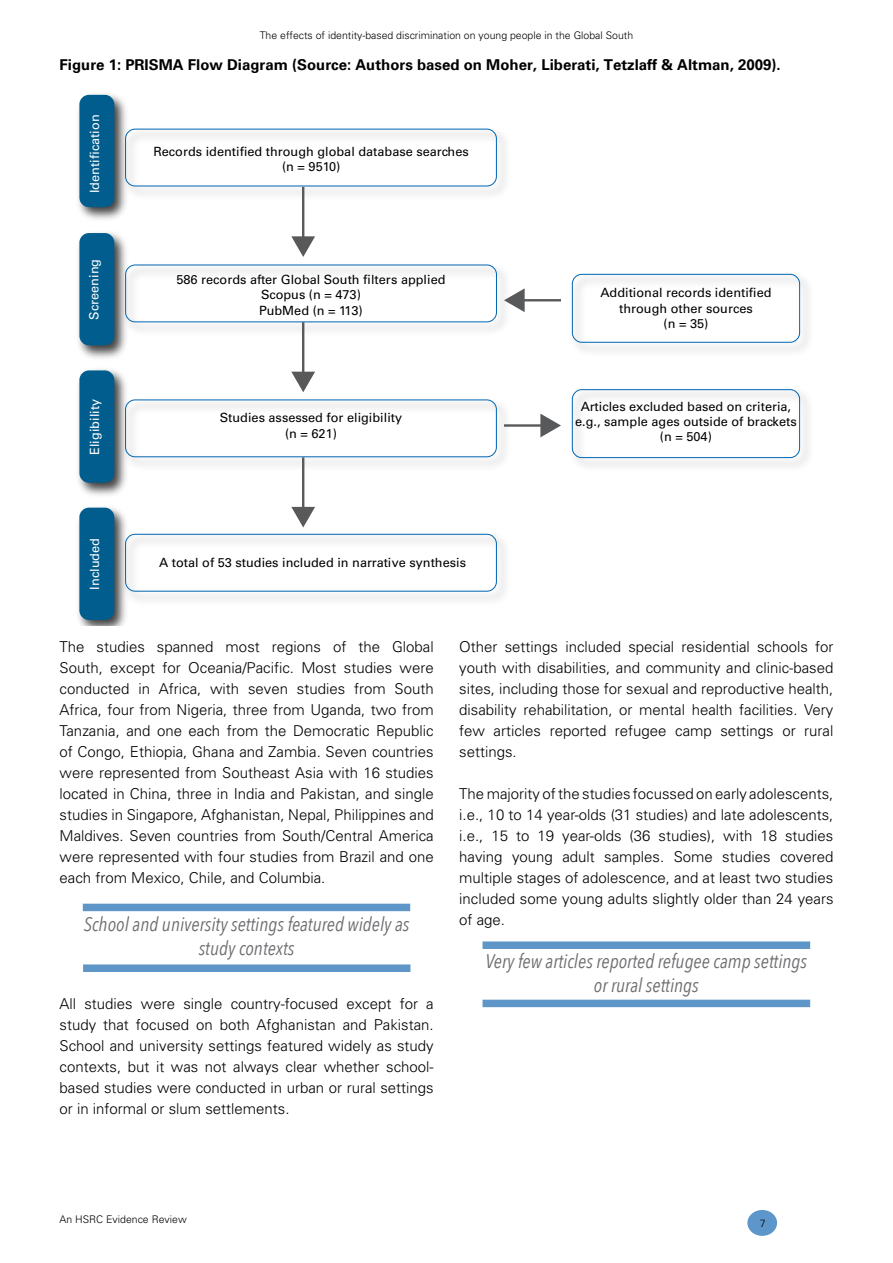
<style>
.page{position:relative;width:893px;height:1263px;background:#fff}
.page>*{position:absolute;margin:0;border:0;box-sizing:border-box;transform-origin:0 0}
.t1{font:italic 19.5px/24px "Avenir Next Condensed";color:#6d6e71;text-align:center}
.t2{font:300 15px/21px "Univers";color:#000;text-align:justify}
.t3{font:700 15px "Univers";color:#000}
.t4{font:12.75px/15.3px "Univers LT Std";color:#000;text-align:center}
.t5{font:12.75px "Univers LT Std";color:#fff}
.t6{font:300 10.5px "Univers";color:#000}
</style>
<div class="page">
<div style="left:747px;top:1210px;width:30px;height:26px;background:#5d96ca;border-radius:50%"></div>
<img style="left:78px;top:94px;width:48px;height:531px">
<div style="left:79px;top:95px;width:35px;height:112px;background:#005d8d;border-radius:10px"></div>
<div style="left:79px;top:233px;width:35px;height:112px;background:#005d8d;border-radius:10px"></div>
<div style="left:79px;top:370px;width:35px;height:113px;background:#005d8d;border-radius:10px"></div>
<img style="left:119px;top:122px;width:387px;height:82px">
<div style="left:125px;top:129px;width:372px;height:57px;border:1px solid #0066b3;border-radius:10px"></div>
<div style="left:79px;top:508px;width:35px;height:112px;background:#005d8d;border-radius:10px"></div>
<hr style="left:302px;top:187px;width:2px;height:53px;background:#58595b">
<svg style="left:291px;top:236px;width:24px;height:21px"></svg>
<hr style="left:504px;top:424px;width:40px;height:3px;background:#58595b">
<svg style="left:540px;top:414px;width:21px;height:23px"></svg>
<hr style="left:521px;top:299px;width:40px;height:2px;background:#58595b">
<svg style="left:514px;top:288px;width:11px;height:24px"></svg>
<img style="left:119px;top:258px;width:395px;height:82px">
<div style="left:125px;top:265px;width:372px;height:57px;border:1px solid #0066b3;border-radius:10px"></div>
<img style="left:119px;top:393px;width:395px;height:82px">
<div style="left:125px;top:399px;width:372px;height:58px;border:1px solid #0066b3;border-radius:10px"></div>
<img style="left:119px;top:527px;width:386px;height:82px">
<div style="left:125px;top:534px;width:372px;height:57px;border:1px solid #0066b3;border-radius:10px"></div>
<hr style="left:302px;top:322px;width:2px;height:53px;background:#58595b">
<svg style="left:291px;top:372px;width:24px;height:20px"></svg>
<hr style="left:302px;top:457px;width:2px;height:53px;background:#58595b">
<svg style="left:291px;top:507px;width:24px;height:20px"></svg>
<img style="left:571px;top:391px;width:238px;height:76px">
<div style="left:572px;top:389px;width:228px;height:69px;border:1px solid #0066b3;border-radius:10px"></div>
<img style="left:571px;top:273px;width:238px;height:79px">
<div style="left:572px;top:274px;width:228px;height:69px;border:1px solid #0066b3;border-radius:10px"></div>
<div style="left:482px;top:941px;width:328px;height:8px;background:#5f96c8"></div>
<div style="left:482px;top:1000px;width:328px;height:7px;background:#5f96c8"></div>
<div style="left:83px;top:904px;width:327px;height:7px;background:#5f96c8"></div>
<div style="left:83px;top:964px;width:327px;height:8px;background:#5f96c8"></div>
<p class="t6" style="left:260px;top:29px;width:375px">The effects of identity-based discrimination on young people in the Global South</p>
<p class="t3" style="left:60px;top:56px;width:723px">Figure 1: PRISMA Flow Diagram (Source: Authors based on Moher, Liberati, Tetzlaff &amp; Altman, 2009).</p>
<p class="t5" style="left:87px;top:193px;width:80px;rotate:-90deg">Identification</p>
<p class="t5" style="left:87px;top:319px;width:62px;rotate:-90deg">Screening</p>
<p class="t5" style="left:87px;top:455px;width:57px;rotate:-90deg">Eligibility</p>
<p class="t5" style="left:87px;top:590px;width:53px;rotate:-90deg">Included</p>
<p class="t4" style="left:154px;top:144px;width:317px">Records identified through global database searches (n = 9510)</p>
<p class="t4" style="left:176px;top:272px;width:271px">586 records after Global South filters applied<br>Scopus (n = 473)<br>PubMed (n = 113)</p>
<p class="t4" style="left:220px;top:410px;width:184px">Studies assessed for eligibility (n = 621)</p>
<p class="t4" style="left:159px;top:555px;width:308px">A total of 53 studies included in narrative synthesis</p>
<p class="t4" style="left:600px;top:285px;width:173px">Additional records identified through other sources<br>(n = 35)</p>
<p class="t4" style="left:575px;top:399px;width:223px">Articles excluded based on criteria, e.g., sample ages outside of brackets (n = 504)</p>
<p class="t2" style="left:60px;top:636px;width:376px">The studies spanned most regions of the Global South, except for Oceania/Pacific. Most studies were conducted in Africa, with seven studies from South Africa, four from Nigeria, three from Uganda, two from Tanzania, and one each from the Democratic Republic of Congo, Ethiopia, Ghana and Zambia. Seven countries were represented from Southeast Asia with 16 studies located in China, three in India and Pakistan, and single studies in Singapore, Afghanistan, Nepal, Philippines and Maldives. Seven countries from South/Central America were represented with four studies from Brazil and one each from Mexico, Chile, and Columbia.</p>
<h1 class="t1" style="left:84px;top:912px;width:327px">School and university settings featured widely as study contexts</h1>
<p class="t2" style="left:60px;top:993px;width:376px">All studies were single country-focused except for a study that focused on both Afghanistan and Pakistan.<br>School and university settings featured widely as study contexts, but it was not always clear whether school&shy;based studies were conducted in urban or rural settings or in informal or slum settlements.</p>
<p class="t2" style="left:459px;top:636px;width:376px">Other settings included special residential schools for youth with disabilities, and community and clinic-based sites, including those for sexual and reproductive health, disability rehabilitation, or mental health facilities. Very few articles reported refugee camp settings or rural settings.</p>
<p class="t2" style="left:459px;top:783px;width:376px">The majority of the studies focussed on early adolescents, i.e., 10 to 14 year-olds (31 studies) and late adolescents, i.e., 15 to 19 year-olds (36 studies), with 18 studies having young adult samples. Some studies covered multiple stages of adolescence, and at least two studies included some young adults slightly older than 24 years of age.</p>
<h1 class="t1" style="left:485px;top:949px;width:323px">Very few articles reported refugee camp settings or rural settings</h1>
<p class="t6" style="left:60px;top:1213px;width:129px">An HSRC Evidence Review</p>
<p class="t6" style="left:760px;top:1217px;width:7px">7</p>
</div>
